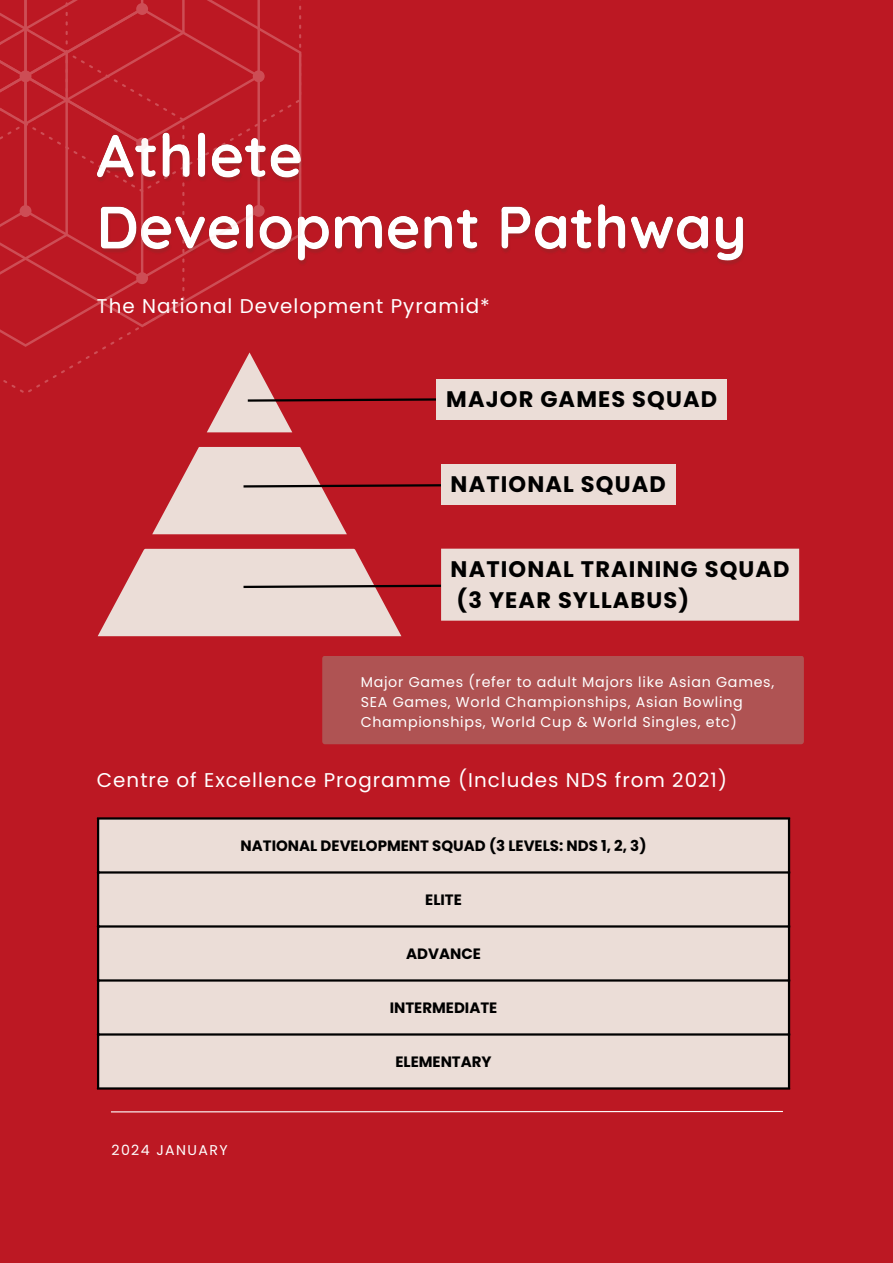
<style>
.page{position:relative;width:893px;height:1263px;background:#bc1823}
.page>*{position:absolute;margin:0;border:0;box-sizing:border-box;transform-origin:0 0}
.t1{font:700 22.5px/31.5px "Poppins";letter-spacing:.05em;color:#000}
.t2{font:19.88px "Poppins";letter-spacing:.05em;color:#fff}
.t3{font:700 15px "Poppins";color:#000}
.t4{font:14.25px/19.6px "Poppins";letter-spacing:.05em;color:#fff}
.t5{font:14.17px "Poppins";letter-spacing:.1em;color:#fff}
</style>
<div class="page">
<img style="left:301px;top:118px;width:443px;height:146px">
<svg style="left:111px;top:1110px;width:672px;height:3px"></svg>
<svg style="left:260px;top:192px;width:41px;height:72px"></svg>
<svg style="left:260px;top:0;width:41px;height:192px"></svg>
<svg style="left:0;top:0;width:260px;height:347px"></svg>
<svg style="left:136px;top:138px;width:12px;height:12px"></svg>
<div style="left:20px;top:70px;width:11px;height:12px;background:#cd4d55;border-radius:50%"></div>
<div style="left:20px;top:205px;width:11px;height:12px;background:#cd4d55;border-radius:50%"></div>
<div style="left:136px;top:272px;width:12px;height:12px;background:#cd4d55;border-radius:50%"></div>
<div style="left:253px;top:205px;width:12px;height:12px;background:#cd4d55;border-radius:50%"></div>
<div style="left:253px;top:70px;width:12px;height:12px;background:#cd4d55;border-radius:50%"></div>
<div style="left:136px;top:3px;width:12px;height:12px;background:#cd4d55;border-radius:50%"></div>
<svg style="left:98px;top:352px;width:303px;height:284px"></svg>
<div style="left:322px;top:656px;width:481px;height:88px;background:#af5353;border-radius:3px"></div>
<svg style="left:245px;top:397px;width:192px;height:6px"></svg>
<svg style="left:241px;top:483px;width:200px;height:6px"></svg>
<div style="left:99px;top:819px;width:689px;height:268px;background:#ebddd7"></div>
<hr style="left:97px;top:819px;width:2px;height:268px;background:#000">
<hr style="left:788px;top:819px;width:2px;height:268px;background:#000">
<hr style="left:97px;top:817px;width:693px;height:2px;background:#000">
<hr style="left:97px;top:871px;width:693px;height:2px;background:#000">
<hr style="left:97px;top:925px;width:693px;height:2px;background:#000">
<hr style="left:97px;top:979px;width:693px;height:2px;background:#000">
<hr style="left:97px;top:1033px;width:693px;height:2px;background:#000">
<hr style="left:97px;top:1087px;width:693px;height:2px;background:#000">
<div style="left:437px;top:379px;width:290px;height:41px;background:#ebddd7"></div>
<div style="left:441px;top:464px;width:234px;height:40px;background:#ebddd7"></div>
<svg style="left:241px;top:549px;width:558px;height:72px"></svg>
<p class="t2" style="left:97px;top:292px;width:394px">The National Development Pyramid*</p>
<p class="t1" style="left:446px;top:384px;width:272px">MAJOR GAMES SQUAD</p>
<p class="t1" style="left:451px;top:468px;width:217px">NATIONAL SQUAD</p>
<p class="t1" style="left:451px;top:553px;width:340px">NATIONAL TRAINING SQUAD (3 YEAR SYLLABUS)</p>
<h3 class="t4" style="left:361px;top:672px;width:415px">Major Games (refer to adult Majors like Asian Games,<br>SEA Games, World Championships, Asian Bowling<br>Championships, World Cup &amp; World Singles, etc)</h3>
<p class="t2" style="left:97px;top:766px;width:631px">Centre of Excellence Programme (Includes NDS from 2021)</p>
<p class="t3" style="left:240px;top:835px;width:407px">NATIONAL DEVELOPMENT SQUAD (3 LEVELS: NDS 1, 2, 3)</p>
<h2 class="t3" style="left:425px;top:889px;width:38px">ELITE</h2>
<h2 class="t3" style="left:406px;top:943px;width:76px">ADVANCE</h2>
<h2 class="t3" style="left:390px;top:997px;width:109px">INTERMEDIATE</h2>
<h3 class="t5" style="left:111px;top:1140px;width:118px">2024 JANUARY</h3>
<p class="t3" style="left:395px;top:1051px;width:98px">ELEMENTARY</p>
</div>
